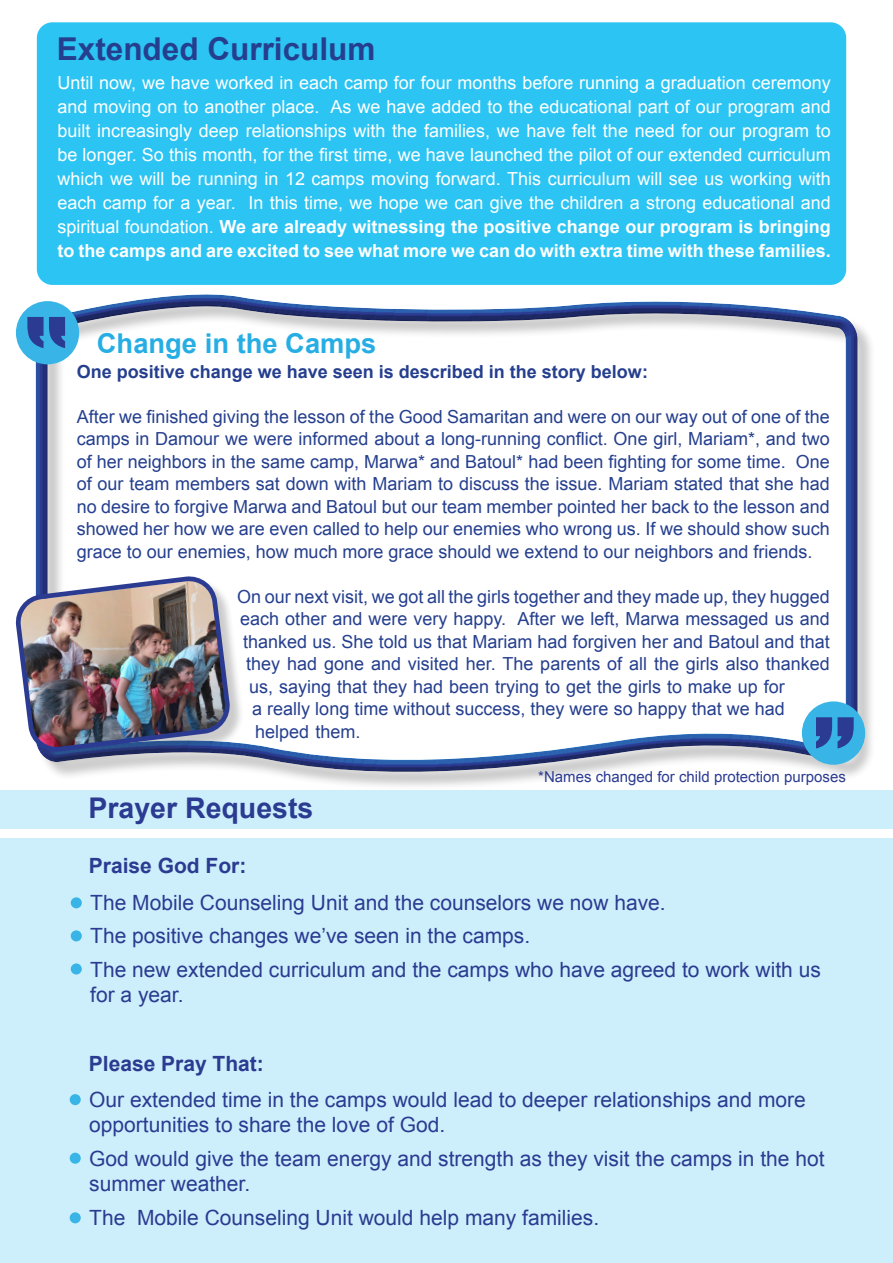
<style>
.page{position:relative;width:893px;height:1263px;background:#fff}
.page>*{position:absolute;margin:0;border:0;box-sizing:border-box;transform-origin:0 0}
.t1{font:700 31.5px "Arial";color:#253f8e}
.body_text{font:700 28.5px "Arial";color:#2b3b91}
.titles{font:700 27.3px "Arial";color:#26aee4}
.Titles{font:21px/25.2px "Arial";color:#2b3b91}
.body_text-2{font:700 21px "Arial";color:#2b3b91}
.body_text-3{font:18px/22.5px "Arial";color:#253f8e;text-align:right}
.body_text-4{font:18px/24px "Arial";color:#fff;text-align:right}
.body_text-5{font:700 18px/24px "Arial";color:#fff}
.body_text-6{font:700 18px "Arial";color:#253f8e}
.body_text-7{font:15px "Arial";color:#2b3b91}
.s1{font-weight:400}
</style>
<div class="page">
<div style="left:38px;top:297px;width:838px;height:493px;background:#231f20;opacity:.24"></div>
<div style="left:34px;top:292px;width:824px;height:472px;background:#00aeef;opacity:.75"></div>
<div style="left:34px;top:302px;width:824px;height:470px;background:#231f20;opacity:.75"></div>
<div style="left:37px;top:22px;width:809px;height:263px;background:#2bc4f3;border-radius:16px"></div>
<div style="left:802px;top:701px;width:63px;height:64px;background:#38b5e6;border-radius:50%"></div>
<svg style="left:816px;top:717px;width:38px;height:31px"></svg>
<div style="left:16px;top:301px;width:63px;height:63px;background:#38b5e6;border-radius:50%"></div>
<svg style="left:27px;top:317px;width:38px;height:31px"></svg>
<div style="left:0;top:838px;width:893px;height:425px;background:#cdeffb"></div>
<div style="left:0;top:790px;width:893px;height:38px;background:#cdeffb"></div>
<div style="left:71px;top:897px;width:11px;height:11px;background:#38b5e6;border-radius:50%"></div>
<div style="left:70px;top:1094px;width:11px;height:11px;background:#38b5e6;border-radius:50%"></div>
<div style="left:70px;top:1153px;width:11px;height:11px;background:#38b5e6;border-radius:50%"></div>
<div style="left:70px;top:1212px;width:11px;height:11px;background:#38b5e6;border-radius:50%"></div>
<div style="left:71px;top:930px;width:11px;height:11px;background:#38b5e6;border-radius:50%"></div>
<div style="left:71px;top:963px;width:11px;height:11px;background:#38b5e6;border-radius:50%"></div>
<div style="left:18px;top:578px;width:227px;height:188px;background:#231f20;opacity:.23"></div>
<img style="left:17px;top:577px;width:212px;height:174px">
<p class="t1" style="left:57px;top:28px;width:320px">Extended Curriculum</p>
<p class="body_text-4" style="left:57px;top:71px;width:775px">Until now, we have worked in each camp for four months before running a graduation ceremony<br>As we have added to the educational part of our program and</p>
<p class="body_text-4" style="left:57px;top:95px;width:264px">and moving on to another place.</p>
<p class="body_text-4" style="left:57px;top:119px;width:775px">built increasingly deep relationships with the families, we have felt the need for our program to</p>
<p class="body_text-4" style="left:57px;top:143px;width:775px">be longer. So this month, for the first time, we have launched the pilot of our extended curriculum</p>
<p class="body_text-4" style="left:57px;top:167px;width:775px">which we will be running in 12 camps moving forward. This curriculum will see us working with</p>
<p class="body_text-4" style="left:248px;top:191px;width:584px">In this time, we hope we can give the children a strong educational and</p>
<p class="body_text-5" style="left:57px;top:191px;width:775px"><span class="s1">each camp for a year.<br>spiritual foundation.</span> We are already witnessing the positive change our program is bringing to the camps and are excited to see what more we can do with extra time with these families.</p>
<p class="titles" style="left:97px;top:325px;width:281px">Change in the Camps</p>
<p class="body_text-6" style="left:77px;top:360px;width:573px">One positive change we have seen is described in the story below:</p>
<p class="body_text-3" style="left:77px;top:405px;width:754px">After we finished giving the lesson of the Good Samaritan and were on our way out of one of the camps in Damour we were informed about a long-running conflict. One girl, Mariam ,* and two<br>One</p>
<p class="body_text-3" style="left:77px;top:450px;width:754px;text-align:left">of her neighbors in the same camp, Marwa* and Batoul* had been fighting for some time.<br>of our team members sat down with Mariam to discuss the issue. Mariam stated that she had no desire to forgive Marwa and Batoul but our team member pointed her back to the lesson and showed her how we are even called to help our enemies who wrong us If. we should show such grace to our enemies, how much more grace should we extend to our neighbors and friends.</p>
<p class="body_text-3" style="left:237px;top:585px;width:594px">On our next visit, we got all the girls together and they made up, they hugged<br>After we left, Marwa messaged us and</p>
<p class="body_text-3" style="left:240px;top:608px;width:268px">each other and were very happy.</p>
<p class="body_text-3" style="left:243px;top:630px;width:588px">thanked us. She told us that Mariam had forgiven her and Batoul and that</p>
<p class="body_text-3" style="left:246px;top:653px;width:585px">they had gone and visited her. The parents of all the girls also thanked</p>
<p class="body_text-3" style="left:249px;top:675px;width:537px">us, saying that they had been trying to get the girls to make up for</p>
<p class="body_text-3" style="left:252px;top:698px;width:534px">a really long time without success, they were so happy that we had</p>
<p class="body_text-3" style="left:255px;top:720px;width:107px">helped them.</p>
<p class="body_text" style="left:88px;top:789px;width:226px">Prayer Requests</p>
<p class="body_text-2" style="left:89px;top:852px;width:159px">Praise God For:</p>
<p class="body_text-7" style="left:538px;top:767px;width:309px">*Names changed for child protection purposes</p>
<p class="Titles" style="left:90px;top:891px;width:577px">The Mobile Counseling Unit and the counselors we now have.</p>
<p class="Titles" style="left:90px;top:924px;width:442px">The positive changes we’ve seen in the camps.</p>
<p class="Titles" style="left:90px;top:957px;width:732px">The new extended curriculum and the camps who have agreed to work with us for a year.</p>
<p class="body_text-2" style="left:89px;top:1049px;width:177px">Please Pray That:</p>
<p class="Titles" style="left:89px;top:1087px;width:718px">Our extended time in the camps would lead to deeper relationships and more opportunities to share the love of God.</p>
<p class="Titles" style="left:89px;top:1146px;width:737px">God would give the team energy and strength as they visit the camps in the hot summer weather.</p>
<p class="Titles" style="left:137px;top:1205px;width:464px">Mobile Counseling Unit would help many families.</p>
<p class="Titles" style="left:89px;top:1205px;width:38px">The</p>
</div>
